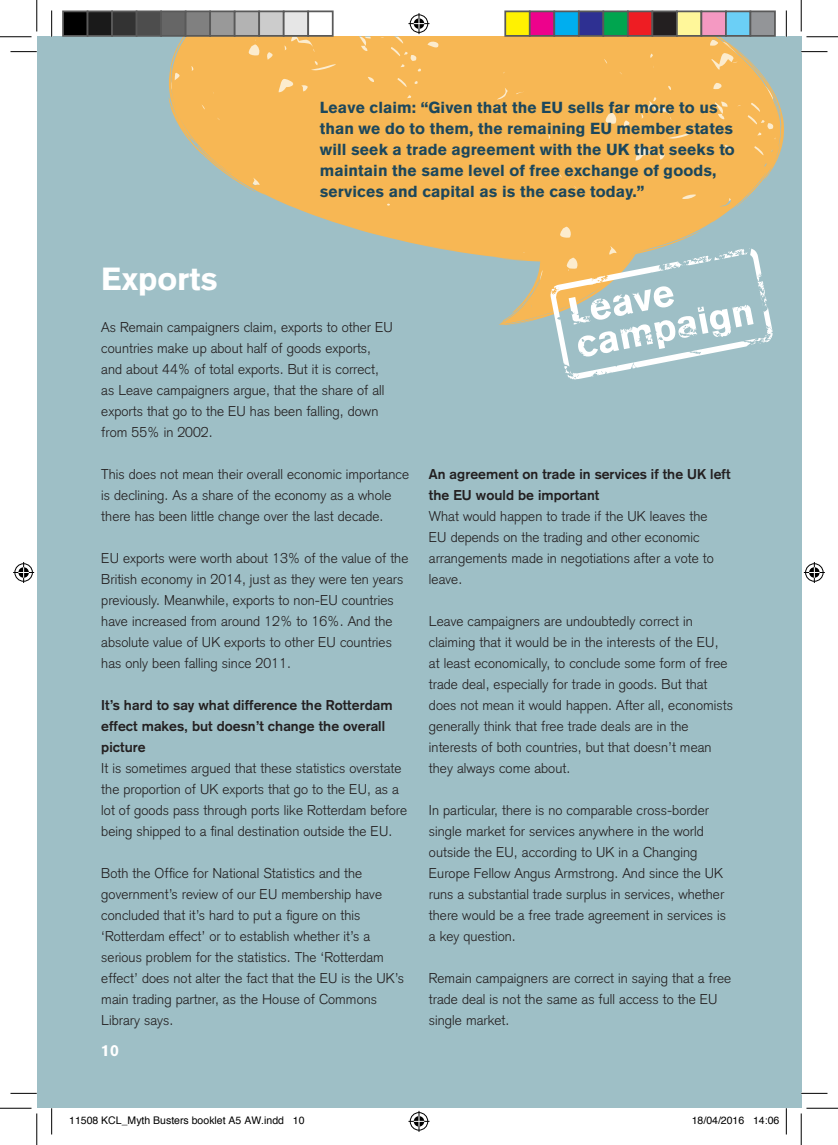
<style>
.page{position:relative;width:838px;height:1145px;background:#fff}
.page>*{position:absolute;margin:0;border:0;box-sizing:border-box;transform-origin:0 0}
.t1{font:900 31.5px "Akzidenz Grotesk";color:#fff}
.t2{font:900 15.75px/21px "Akzidenz Grotesk";letter-spacing:.005em;color:#1c475c}
.t3{font:900 15.75px "Akzidenz Grotesk";color:#fff}
.t4{font:300 14px/21px "Akzidenz Grotesk";letter-spacing:.005em;color:#231f20}
.t5{font:700 14px/21px "Akzidenz Grotesk";letter-spacing:.005em;color:#231f20}
.t6{font:10.5px "Helvetica";color:#000}
</style>
<div class="page">
<div style="left:37px;top:37px;width:764px;height:1071px;background:#9ebfc6"></div>
<svg style="left:168px;top:37px;width:616px;height:288px;fill:#f7b754"></svg>
<svg style="left:550px;top:248px;width:222px;height:131px"></svg>
<svg style="left:10px;top:51px;width:27px;height:1px"></svg>
<svg style="left:801px;top:51px;width:26px;height:1px"></svg>
<svg style="left:10px;top:1093px;width:27px;height:1px"></svg>
<svg style="left:801px;top:1093px;width:26px;height:1px"></svg>
<svg style="left:51px;top:10px;width:1px;height:27px"></svg>
<svg style="left:51px;top:1108px;width:1px;height:26px"></svg>
<svg style="left:786px;top:10px;width:1px;height:27px"></svg>
<svg style="left:786px;top:1108px;width:1px;height:26px"></svg>
<hr style="left:0;top:36px;width:32px;height:1px;background:#000">
<hr style="left:806px;top:36px;width:31px;height:1px;background:#000">
<hr style="left:0;top:1108px;width:32px;height:1px;background:#000">
<hr style="left:806px;top:1108px;width:31px;height:1px;background:#000">
<hr style="left:36px;top:0;width:1px;height:31px;background:#000">
<hr style="left:36px;top:1113px;width:1px;height:32px;background:#000">
<hr style="left:800px;top:0;width:1px;height:31px;background:#000">
<hr style="left:800px;top:1113px;width:1px;height:32px;background:#000">
<svg style="left:408px;top:13px;width:21px;height:21px"></svg>
<svg style="left:408px;top:1111px;width:21px;height:21px"></svg>
<svg style="left:13px;top:562px;width:21px;height:21px"></svg>
<svg style="left:803px;top:562px;width:21px;height:21px"></svg>
<div style="left:63px;top:11px;width:25px;height:25px;background:#000"></div>
<div style="left:62px;top:10px;width:26px;height:27px;border:2px solid #595959"></div>
<div style="left:88px;top:11px;width:24px;height:25px;background:#1a1a1a"></div>
<div style="left:87px;top:10px;width:26px;height:27px;border:2px solid #595959"></div>
<div style="left:112px;top:11px;width:25px;height:25px;background:#333"></div>
<div style="left:111px;top:10px;width:26px;height:27px;border:2px solid #595959"></div>
<div style="left:137px;top:11px;width:24px;height:25px;background:#4d4d4d"></div>
<div style="left:136px;top:10px;width:26px;height:27px;border:2px solid #595959"></div>
<div style="left:161px;top:11px;width:25px;height:25px;background:#666"></div>
<div style="left:160px;top:10px;width:26px;height:27px;border:2px solid #595959"></div>
<div style="left:186px;top:11px;width:24px;height:25px;background:#808080"></div>
<div style="left:185px;top:10px;width:26px;height:27px;border:2px solid #595959"></div>
<div style="left:210px;top:11px;width:25px;height:25px;background:#999"></div>
<div style="left:209px;top:10px;width:26px;height:27px;border:2px solid #595959"></div>
<div style="left:235px;top:11px;width:24px;height:25px;background:#b3b3b3"></div>
<div style="left:234px;top:10px;width:26px;height:27px;border:2px solid #595959"></div>
<div style="left:259px;top:11px;width:25px;height:25px;background:#ccc"></div>
<div style="left:258px;top:10px;width:26px;height:27px;border:2px solid #595959"></div>
<div style="left:284px;top:11px;width:24px;height:25px;background:#e6e6e6"></div>
<div style="left:283px;top:10px;width:26px;height:27px;border:2px solid #595959"></div>
<div style="left:307px;top:10px;width:26px;height:27px;border:2px solid #595959"></div>
<div style="left:505px;top:11px;width:24px;height:25px;background:#fff101"></div>
<div style="left:504px;top:10px;width:26px;height:27px;border:2px solid #595959"></div>
<div style="left:529px;top:11px;width:25px;height:25px;background:#ed028c"></div>
<div style="left:529px;top:10px;width:26px;height:27px;border:2px solid #595959"></div>
<div style="left:554px;top:11px;width:24px;height:25px;background:#00aeef"></div>
<div style="left:553px;top:10px;width:26px;height:27px;border:2px solid #595959"></div>
<div style="left:578px;top:11px;width:25px;height:25px;background:#2e3092"></div>
<div style="left:578px;top:10px;width:26px;height:27px;border:2px solid #595959"></div>
<div style="left:603px;top:11px;width:24px;height:25px;background:#00a54f"></div>
<div style="left:602px;top:10px;width:26px;height:27px;border:2px solid #595959"></div>
<div style="left:627px;top:11px;width:25px;height:25px;background:#ee1d23"></div>
<div style="left:627px;top:10px;width:26px;height:27px;border:2px solid #595959"></div>
<div style="left:652px;top:11px;width:24px;height:25px;background:#231f20"></div>
<div style="left:651px;top:10px;width:26px;height:27px;border:2px solid #595959"></div>
<div style="left:676px;top:11px;width:25px;height:25px;background:#fff79a"></div>
<div style="left:676px;top:10px;width:26px;height:27px;border:2px solid #595959"></div>
<div style="left:701px;top:11px;width:24px;height:25px;background:#f499c2"></div>
<div style="left:700px;top:10px;width:26px;height:27px;border:2px solid #595959"></div>
<div style="left:725px;top:11px;width:25px;height:25px;background:#6bcff6"></div>
<div style="left:725px;top:10px;width:26px;height:27px;border:2px solid #595959"></div>
<div style="left:750px;top:11px;width:24px;height:25px;background:#939598"></div>
<div style="left:749px;top:10px;width:26px;height:27px;border:2px solid #595959"></div>
<p class="t2" style="left:320px;top:97px;width:416px">Leave claim: “Given that the EU sells far more to us than we do to them, the remaining EU member states will seek a trade agreement with the UK that seeks to maintain the same level of free exchange of goods, services and capital as is the case today.”</p>
<h1 class="t1" style="left:101px;top:260px;width:118px">Exports</h1>
<p class="t4" style="left:101px;top:317px;width:293px">As Remain campaigners claim, exports to other EU countries make up about half of goods exports, and about 44% of total exports. But it is correct, as Leave campaigners argue, that the share of all exports that go to the EU has been falling, down from 55% in 2002.</p>
<p class="t4" style="left:101px;top:464px;width:309px">This does not mean their overall economic importance is declining. As a share of the economy as a whole there has been little change over the last decade.</p>
<p class="t4" style="left:101px;top:548px;width:308px">EU exports were worth about 13% of the value of the British economy in 2014, just as they were ten years previously. Meanwhile, exports to non-EU countries have increased from around 12% to 16%. And the absolute value of UK exports to other EU countries has only been falling since 2011.</p>
<p class="t5" style="left:101px;top:695px;width:293px">It’s hard to say what difference the Rotterdam effect makes, but doesn’t change the overall picture</p>
<p class="t4" style="left:101px;top:758px;width:307px">It is sometimes argued that these statistics overstate the proportion of UK exports that go to the EU, as a lot of goods pass through ports like Rotterdam before being shipped to a final destination outside the EU.</p>
<p class="t4" style="left:101px;top:863px;width:304px">Both the Office for National Statistics and the government’s review of our EU membership have concluded that it’s hard to put a figure on this ‘Rotterdam effect’ or to establish whether it’s a serious problem for the statistics. The ‘Rotterdam effect’ does not alter the fact that the EU is the UK’s main trading partner, as the House of Commons Library says.</p>
<p class="t3" style="left:101px;top:1041px;width:19px">10</p>
<p class="t5" style="left:429px;top:464px;width:303px">An agreement on trade in services if the UK left the EU would be important</p>
<p class="t4" style="left:429px;top:506px;width:286px">What would happen to trade if the UK leaves the EU depends on the trading and other economic arrangements made in negotiations after a vote to leave.</p>
<p class="t4" style="left:429px;top:611px;width:305px">Leave campaigners are undoubtedly correct in claiming that it would be in the interests of the EU,<br>at least economically, to conclude some form of free trade deal, especially for trade in goods. But that does not mean it would happen. After all, economists generally think that free trade deals are in the interests of both countries, but that doesn’t mean they always come about.</p>
<p class="t4" style="left:429px;top:800px;width:298px">In particular, there is no comparable cross-border single market for services anywhere in the world outside the EU, according to UK in a Changing Europe Fellow Angus Armstrong. And since the UK runs a substantial trade surplus in services, whether there would be a free trade agreement in services is a key question.</p>
<p class="t4" style="left:429px;top:968px;width:304px">Remain campaigners are correct in saying that a free trade deal is not the same as full access to the EU single market.</p>
<p class="t6" style="left:69px;top:1112px;width:237px">11508 KCL_Myth Busters booklet A5 AW.indd 10</p>
<p class="t6" style="left:691px;top:1112px;width:89px">18/04/2016 14:06</p>
</div>
